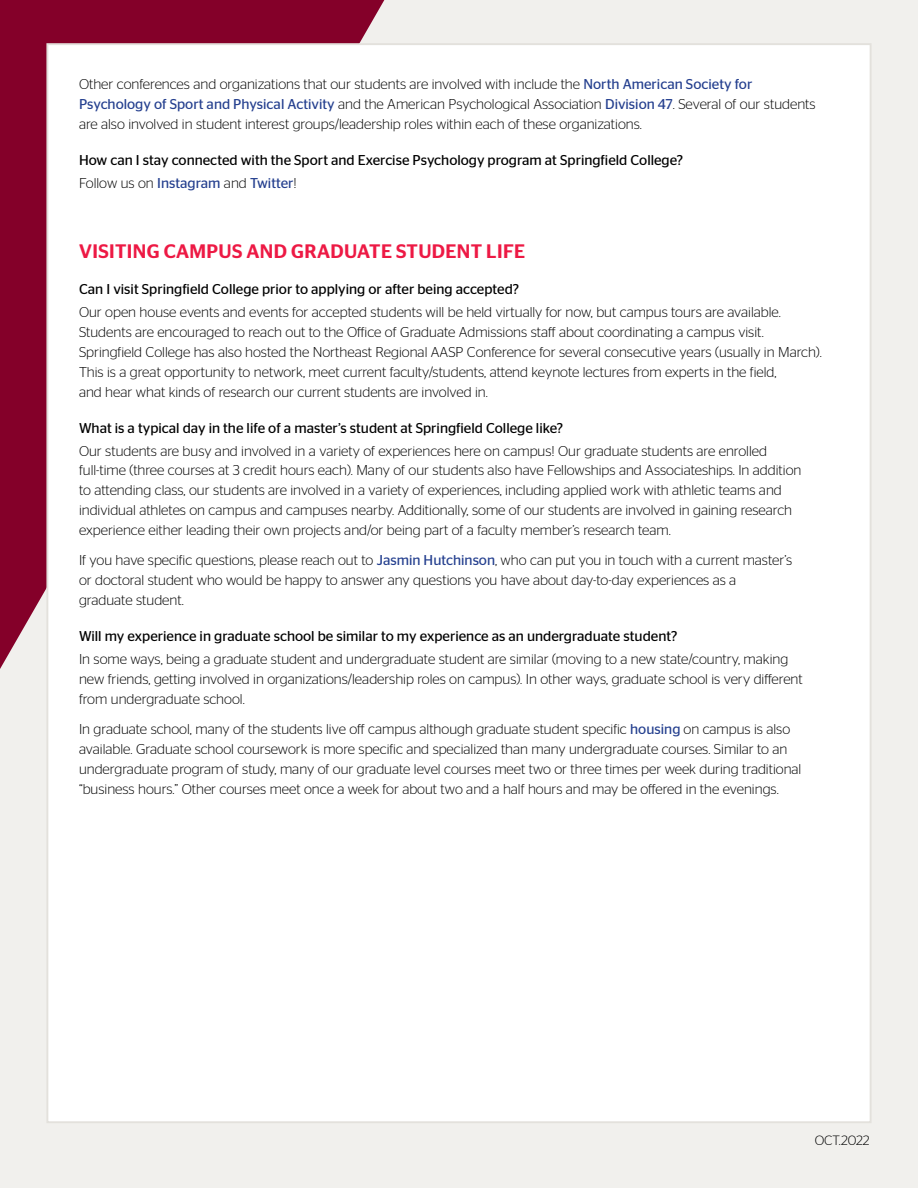
<style>
.page{position:relative;width:918px;height:1188px;background:#f1f0ed}
.page>*{position:absolute;margin:0;border:0;box-sizing:border-box;transform-origin:0 0}
.t1{font:500 19.5px "Stag Sans";letter-spacing:.02em;color:#ed1944}
.t2{font:300 14.25px/20px "Stag Sans";color:#000}
.t3{font:14.25px/22.8px "Stag Sans";color:#000}
.t4{font:300 13.5px "Stag Sans";letter-spacing:-.01em;color:#000}
.s1{font-weight:400;color:#25408f}
.s2{font-weight:300}
.s3{color:#25408f}
</style>
<div class="page">
<div style="left:0;top:0;width:384px;height:669px;background:#840029"></div>
<div style="left:46px;top:43px;width:826px;height:1080px;background:#fff;border:2px solid #e3e1dc"></div>
<p class="t2" style="left:79px;top:74px;width:738px">Other conferences and organizations that our students are involved with include the <span class="s1">North American Society for<br>Psychology of Sport and Physical Activity</span> and the American Psychological Association <span class="s1">Division 47</span>. Several of our students are also involved in student interest groups/leadership roles within each of these organizations.</p>
<p class="t3" style="left:79px;top:148px;width:606px">How can I stay connected with the Sport and Exercise Psychology program at Springfield College?<br><span class="s2">Follow us on</span> <span class="s3">Instagram</span> <span class="s2">and</span> <span class="s3">Twitter</span><span class="s2">!</span></p>
<h1 class="t1" style="left:79px;top:240px;width:448px">VISITING CAMPUS AND GRADUATE STUDENT LIFE</h1>
<p class="t3" style="left:79px;top:278px;width:442px">Can I visit Springfield College prior to applying or after being accepted?</p>
<p class="t2" style="left:79px;top:302px;width:744px">Our open house events and events for accepted students will be held virtually for now, but campus tours are available.<br>Students are encouraged to reach out to the Office of Graduate Admissions staff about coordinating a campus visit.<br>Springfield College has also hosted the Northeast Regional AASP Conference for several consecutive years (usually in March).<br>This is a great opportunity to network, meet current faculty/students, attend keynote lectures from experts in the field,<br>and hear what kinds of research our current students are involved in.</p>
<p class="t3" style="left:79px;top:416px;width:486px">What is a typical day in the life of a master’s student at Springfield College like?</p>
<p class="t2" style="left:79px;top:440px;width:724px">Our students are busy and involved in a variety of experiences here on campus! Our graduate students are enrolled full-time (three courses at 3 credit hours each). Many of our students also have Fellowships and Associateships. In addition to attending class, our students are involved in a variety of experiences, including applied work with athletic teams and individual athletes on campus and campuses nearby. Additionally, some of our students are involved in gaining research experience either leading their own projects and/or being part of a faculty member’s research team.</p>
<p class="t2" style="left:79px;top:550px;width:715px">If you have specific questions, please reach out to <span class="s1">Jasmin Hutchinson</span>, who can put you in touch with a current master’s or doctoral student who would be happy to answer any questions you have about day-to-day experiences as a graduate student.</p>
<p class="t3" style="left:79px;top:625px;width:600px">Will my experience in graduate school be similar to my experience as an undergraduate student?</p>
<p class="t2" style="left:79px;top:649px;width:725px">In some ways, being a graduate student and undergraduate student are similar (moving to a new state/country, making new friends, getting involved in organizations/leadership roles on campus). In other ways, graduate school is very different from undergraduate school.</p>
<p class="t2" style="left:79px;top:719px;width:724px">In graduate school, many of the students live off campus although graduate student specific <span class="s1">housing</span> on campus is also available. Graduate school coursework is more specific and specialized than many undergraduate courses. Similar to an undergraduate program of study, many of our graduate level courses meet two or three times per week during traditional “business hours.” Other courses meet once a week for about two and a half hours and may be offered in the evenings.</p>
<p class="t4" style="left:815px;top:1133px;width:56px">OCT.2022</p>
</div>
